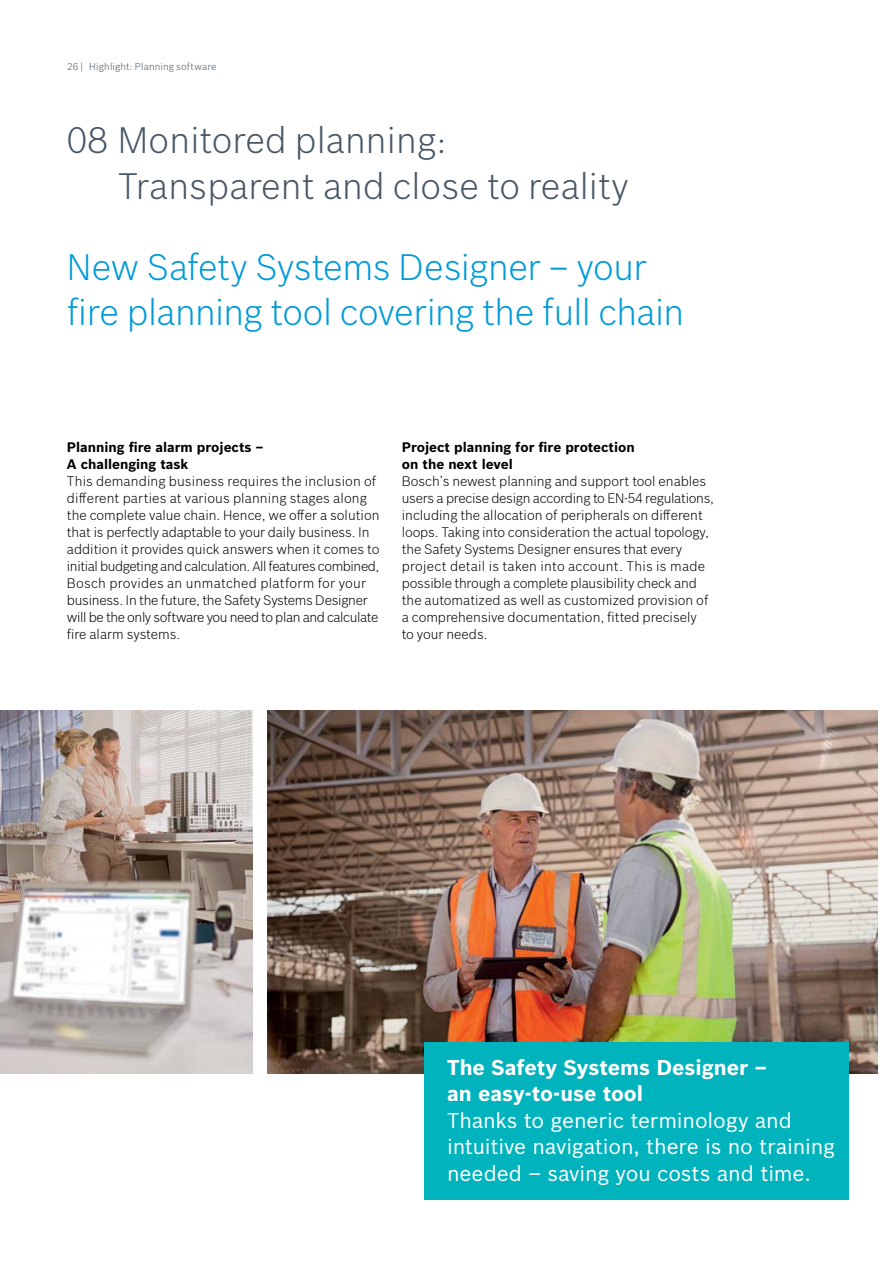
<style>
.page{position:relative;width:893px;height:1263px;background:#fff}
.page>*{position:absolute;margin:0;border:0;box-sizing:border-box;transform-origin:0 0}
.t1{font:300 36px/45.3px "Bosch Sans";letter-spacing:-.015em;color:#009bd9}
.t2{font:300 36px/45.3px "Bosch Sans";letter-spacing:.005em;color:#475765}
.t3{font:21px/26.4px "Bosch Sans";letter-spacing:-.005em;color:#fff}
.t4{font:700 21px/26.4px "Bosch Sans";color:#fff}
.t5{font:300 13.5px/17px "Bosch Sans";letter-spacing:-.01em;color:#000}
.t6{font:700 13.5px/17px "Bosch Sans";color:#000}
.t7{font:300 9.75px "Bosch Sans";letter-spacing:.015em;color:#475765}
</style>
<div class="page">
<img style="left:268px;top:710px;width:610px;height:363px">
<img style="left:0;top:710px;width:253px;height:363px">
<div style="left:424px;top:1042px;width:424px;height:158px;background:#00b3bd"></div>
<p class="t7" style="left:67px;top:60px;width:151px">26 | Highlight: Planning software</p>
<h1 class="t2" style="left:118px;top:116px;width:512px;text-indent:-51px">08 Monitored planning:<br>Transparent and close to reality</h1>
<h1 class="t1" style="left:67px;top:242px;width:619px">New Safety Systems Designer – your fire planning tool covering the full chain</h1>
<p class="t6" style="left:67px;top:437px;width:198px">Planning fire alarm projects –<br>A challenging task</p>
<p class="t5" style="left:67px;top:471px;width:314px">This demanding business requires the inclusion of different parties at various planning stages along the complete value chain. Hence, we offer a solution that is perfectly adaptable to your daily business. In addition it provides quick answers when it comes to initial budgeting and calculation. All features combined, Bosch provides an unmatched platform for your business. In the future, the Safety Systems Designer will be the only software you need to plan and calculate fire alarm systems.</p>
<p class="t6" style="left:402px;top:438px;width:234px">Project planning for fire protection on the next level</p>
<p class="t5" style="left:402px;top:472px;width:314px">Bosch’s newest planning and support tool enables users a precise design according to EN-54 regulations, including the allocation of peripherals on different loops. Taking into consideration the actual topology, the Safety Systems Designer ensures that every project detail is taken into account. This is made possible through a complete plausibility check and the automatized as well as customized provision of a comprehensive documentation, fitted precisely<br>to your needs.</p>
<h2 class="t4" style="left:447px;top:1053px;width:322px">The Safety Systems Designer – an easy-to-use tool</h2>
<h2 class="t3" style="left:447px;top:1106px;width:389px">Thanks to generic terminology and intuitive navigation, there is no training needed – saving you costs and time.</h2>
</div>
